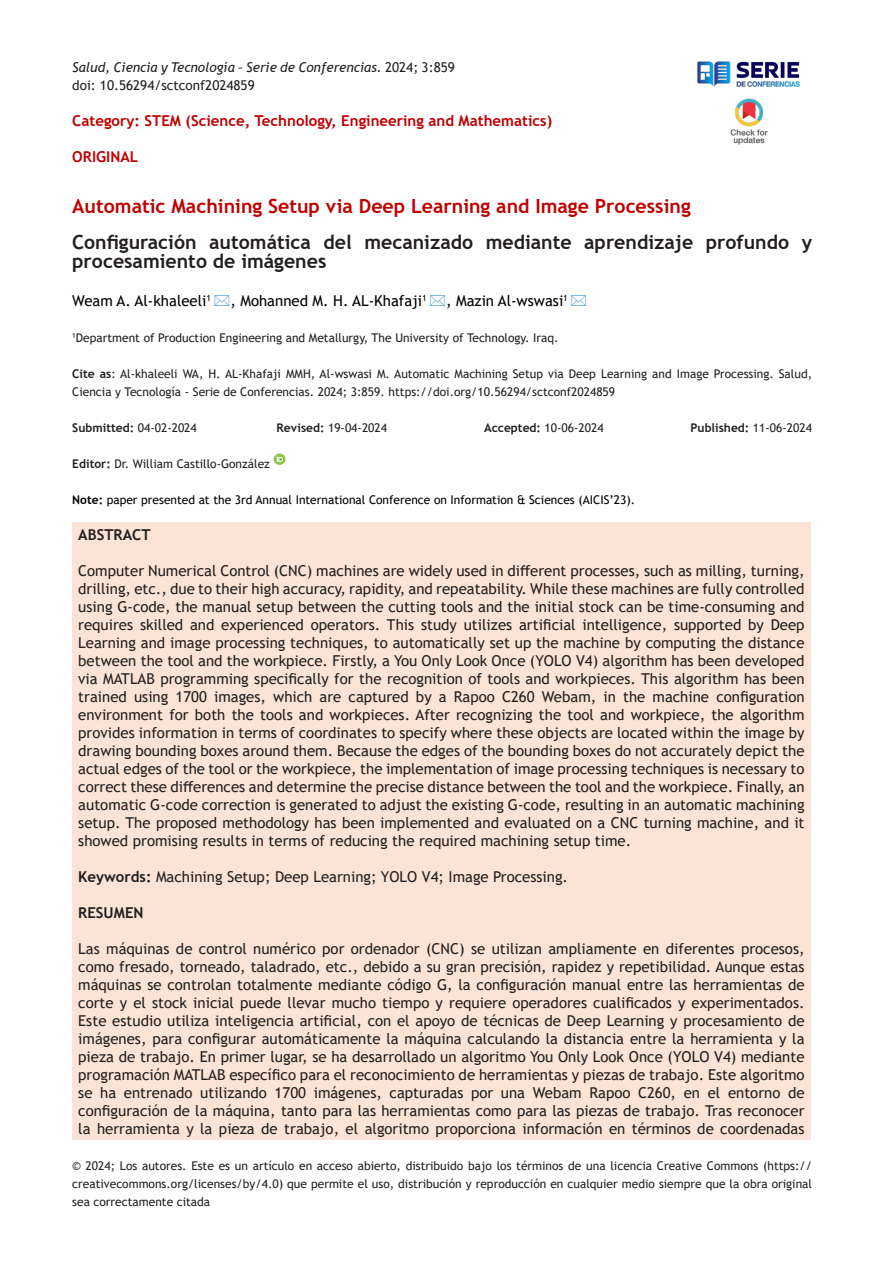
<style>
.page{position:relative;width:893px;height:1263px;background:#fff}
.page>*{position:absolute;margin:0;border:0;box-sizing:border-box;transform-origin:0 0}
.t1{font:700 19.5px/19.5px "Trebuchet MS";color:#231f20}
.t2{font:700 19.5px "Trebuchet MS";color:#be0000}
.t3{font:15px/18px "Trebuchet MS";color:#231f20;text-align:justify}
.t4{font:700 15px "Trebuchet MS";color:#be0000}
.t5{font:15px "Trebuchet MS";color:#000}
.t6{font:700 15px "Trebuchet MS";color:#231f20}
.t7{font:italic 13.5px "Trebuchet MS";color:#231f20}
.t8{font:13.5px "Trebuchet MS";color:#231f20}
.t9{font:12px/18px "Trebuchet MS";color:#231f20;text-align:justify}
.t10{font:12px "Trebuchet MS";color:#000001}
.t11{font:700 12px "Trebuchet MS";color:#231f20}
.s1{font-style:normal}
.s2{font-weight:700}
.s3{font-weight:400}
</style>
<div class="page">
<img style="left:697px;top:61px;width:103px;height:26px">
<img style="left:730px;top:98px;width:38px;height:47px">
<div style="left:72px;top:522px;width:739px;height:618px;background:#fbe4d5"></div>
<svg style="left:274px;top:454px;width:12px;height:11px"></svg>
<p class="t7" style="left:72px;top:59px;width:384px">Salud, Ciencia y Tecnología – Serie de Conferencias. <span class="s1">2024; 3:859</span></p>
<p class="t8" style="left:72px;top:77px;width:184px">doi: 10.56294/sctconf2024859</p>
<p class="t4" style="left:72px;top:111px;width:481px">Category: STEM (Science, Technology, Engineering and Mathematics)</p>
<p class="t4" style="left:72px;top:147px;width:67px">ORIGINAL</p>
<p class="t2" style="left:72px;top:194px;width:620px">Automatic Machining Setup via Deep Learning and Image Processing</p>
<p class="t1" style="left:72px;top:232px;width:741px">Configuración automática del mecanizado mediante aprendizaje profundo y procesamiento de imágenes</p>
<p class="t5" style="left:72px;top:291px;width:140px">Weam A. Al-khaleeli<sup>1</sup></p>
<p class="t5" style="left:230px;top:291px;width:198px">, Mohanned M. H. AL-Khafaji<sup>1</sup></p>
<p class="t5" style="left:446px;top:291px;width:123px">, Mazin Al-wswasi<sup>1</sup></p>
<p class="t9" style="left:72px;top:329px;width:488px"><sup>1</sup>Department of Production Engineering and Metallurgy, The University of Technology. Iraq.</p>
<p class="t9" style="left:72px;top:365px;width:741px"><span class="s2">Cite as</span>: Al-khaleeli WA, H. AL-Khafaji MMH, Al-wswasi M. Automatic Machining Setup via Deep Learning and Image Processing. Salud,<br>Ciencia y Tecnología - Serie de Conferencias. 2024; 3:859. https://doi.org/10.56294/sctconf2024859</p>
<p class="t11" style="left:72px;top:420px;width:126px">Submitted: <span class="s3">04-02-2024</span></p>
<p class="t9" style="left:276px;top:419px;width:112px"><span class="s2">Revised:</span> 19-04-2024</p>
<p class="t9" style="left:484px;top:419px;width:121px"><span class="s2">Accepted:</span> 10-06-2024</p>
<p class="t11" style="left:690px;top:420px;width:123px">Published: <span class="s3">11-06-2024</span></p>
<p class="t9" style="left:72px;top:455px;width:199px"><span class="s2">Editor:</span> Dr. William Castillo-González</p>
<p class="t10" style="left:72px;top:492px;width:564px"><span class="s2">Note:</span> paper presented at the 3rd Annual International Conference on Information &amp; Sciences (AICIS’23).</p>
<p class="t6" style="left:78px;top:525px;width:74px">ABSTRACT</p>
<p class="t3" style="left:78px;top:562px;width:728px">Computer Numerical Control (CNC) machines are widely used in different processes, such as milling, turning, drilling, etc., due to their high accuracy, rapidity, and repeatability. While these machines are fully controlled using G-code, the manual setup between the cutting tools and the initial stock can be time-consuming and requires skilled and experienced operators. This study utilizes artificial intelligence, supported by Deep Learning and image processing techniques, to automatically set up the machine by computing the distance between the tool and the workpiece. Firstly, a You Only Look Once (YOLO V4) algorithm has been developed via MATLAB programming specifically for the recognition of tools and workpieces. This algorithm has been trained using 1700 images, which are captured by a Rapoo C260 Webam, in the machine configuration environment for both the tools and workpieces. After recognizing the tool and workpiece, the algorithm provides information in terms of coordinates to specify where these objects are located within the image by drawing bounding boxes around them. Because the edges of the bounding boxes do not accurately depict the actual edges of the tool or the workpiece, the implementation of image processing techniques is necessary to correct these differences and determine the precise distance between the tool and the workpiece. Finally, an automatic G-code correction is generated to adjust the existing G-code, resulting in an automatic machining setup. The proposed methodology has been implemented and evaluated on a CNC turning machine, and it showed promising results in terms of reducing the required machining setup time.</p>
<p class="t3" style="left:78px;top:868px;width:491px"><span class="s2">Keywords:</span> Machining Setup; Deep Learning; YOLO V4; Image Processing.</p>
<p class="t6" style="left:78px;top:903px;width:67px">RESUMEN</p>
<p class="t3" style="left:78px;top:940px;width:728px">Las máquinas de control numérico por ordenador (CNC) se utilizan ampliamente en diferentes procesos, como fresado, torneado, taladrado, etc., debido a su gran precisión, rapidez y repetibilidad. Aunque estas máquinas se controlan totalmente mediante código G, la configuración manual entre las herramientas de corte y el stock inicial puede llevar mucho tiempo y requiere operadores cualificados y experimentados.<br>Este estudio utiliza inteligencia artificial, con el apoyo de técnicas de Deep Learning y procesamiento de imágenes, para configurar automáticamente la máquina calculando la distancia entre la herramienta y la pieza de trabajo. En primer lugar, se ha desarrollado un algoritmo You Only Look Once (YOLO V4) mediante programación MATLAB específico para el reconocimiento de herramientas y piezas de trabajo. Este algoritmo se ha entrenado utilizando 1700 imágenes, capturadas por una Webam Rapoo C260, en el entorno de configuración de la máquina, tanto para las herramientas como para las piezas de trabajo. Tras reconocer la herramienta y la pieza de trabajo, el algoritmo proporciona información en términos de coordenadas</p>
<p class="t9" style="left:72px;top:1157px;width:741px">© 2024; Los autores. Este es un artículo en acceso abierto, distribuido bajo los términos de una licencia Creative Commons (https:// creativecommons.org/licenses/by/4.0) que permite el uso, distribución y reproducción en cualquier medio siempre que la obra original sea correctamente citada</p>
</div>
